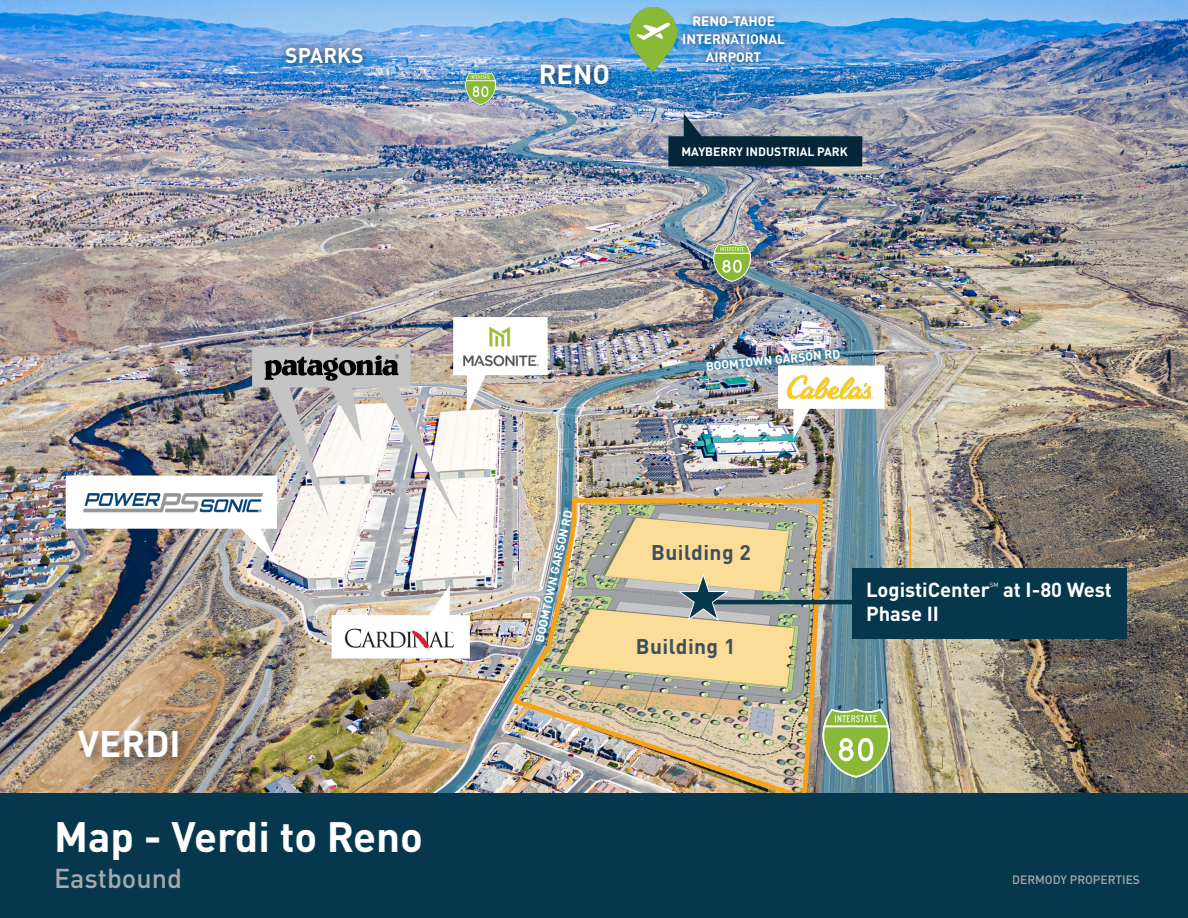
<style>
.page{position:relative;width:1188px;height:918px;background:#fff}
.page>*{position:absolute;margin:0;border:0;box-sizing:border-box;transform-origin:0 0}
.H1_-_Title{font:700 42px "DINOT";color:#fff}
.t1{font:700 36.6px "DINOT";color:#fff}
.t2{font:700 27.15px "DINOT";color:#fff}
.H2_-_Subhead{font:500 27px "DINOT";color:#a6a9ab}
.t3{font:700 21.15px "DINOT";color:#fff}
.t4{font:700 21px "DINOT";letter-spacing:.02em;color:#3d4f60}
.H1_-_Title-2{font:700 20.1px "DINOT";color:#fff}
.t5{font:700 13.65px "DINOT";color:#fff}
.t6{font:700 12px "DINOT";color:#fff}
.t7{font:500 12px "DINOT";color:#a6a9ab}
.H1_-_Title-3{font:6.15px "DINOT";color:#fff}
</style>
<div class="page">
<img style="left:0;top:0;width:1188px;height:794px">
<img style="left:629px;top:8px;width:48px;height:63px">
<img style="left:393px;top:79px;width:510px;height:715px">
<svg style="left:668px;top:113px;width:194px;height:53px;background:#485e6e"></svg>
<div style="left:676px;top:8px;width:116px;height:61px;background:#231f20;opacity:.68"></div>
<img style="left:851px;top:709px;width:38px;height:69px">
<img style="left:714px;top:243px;width:36px;height:38px">
<img style="left:465px;top:73px;width:31px;height:31px">
<div style="left:533px;top:56px;width:83px;height:36px;background:#231f20;opacity:.68"></div>
<div style="left:76px;top:727px;width:114px;height:43px;background:#231f20;opacity:.47"></div>
<div style="left:278px;top:40px;width:93px;height:31px;background:#231f20;opacity:.68"></div>
<img style="left:66px;top:317px;width:482px;height:249px">
<hr style="left:910px;top:507px;width:1px;height:61px;background:#f6a31a">
<img style="left:364px;top:345px;width:487px;height:449px">
<img style="left:83px;top:493px;width:180px;height:21px">
<img style="left:456px;top:326px;width:89px;height:42px">
<img style="left:332px;top:585px;width:138px;height:74px">
<img style="left:345px;top:628px;width:117px;height:25px">
<img style="left:778px;top:365px;width:107px;height:74px">
<img style="left:782px;top:369px;width:107px;height:48px">
<div style="left:0;top:794px;width:1188px;height:124px;background:#07374c"></div>
<hr style="left:696px;top:600px;width:159px;height:4px;background:#07374c">
<svg style="left:679px;top:574px;width:50px;height:47px;background:#989f94"></svg>
<div style="left:852px;top:568px;width:275px;height:71px;background:#07374c"></div>
<p class="t3" style="left:285px;top:41px;width:80px">SPARKS</p>
<p class="t1" style="left:78px;top:720px;width:104px">VERDI</p>
<p class="t2" style="left:539px;top:56px;width:73px">RENO</p>
<p class="t5" style="left:692px;top:12px;width:84px">RENO-TAHOE</p>
<p class="t5" style="left:682px;top:30px;width:104px">INTERNATIONAL</p>
<p class="t5" style="left:706px;top:48px;width:57px">AIRPORT</p>
<p class="t6" style="left:681px;top:144px;width:168px">MAYBERRY INDUSTRIAL PARK</p>
<p class="t6" style="left:531px;top:640px;width:137px;rotate:-77deg">BOOMTOWN GARSON RD</p>
<p class="t6" style="left:705px;top:359px;width:137px;rotate:-6deg">BOOMTOWN GARSON RD</p>
<p class="t4" style="left:651px;top:538px;width:101px">Building 2</p>
<p class="t4" style="left:636px;top:633px;width:101px">Building 1</p>
<p class="H1_-_Title-2" style="left:866px;top:577px;width:125px">LogistiCenter</p>
<p class="H1_-_Title-3" style="left:990px;top:581px;width:10px">SM</p>
<p class="H1_-_Title-2" style="left:1003px;top:577px;width:110px">at I-80 West</p>
<p class="H1_-_Title-2" style="left:866px;top:601px;width:74px">Phase II</p>
<p class="H1_-_Title" style="left:54px;top:809px;width:371px">Map - Verdi to Reno</p>
<p class="H2_-_Subhead" style="left:54px;top:861px;width:130px">Eastbound</p>
<p class="t7" style="left:1012px;top:872px;width:129px">DERMODY PROPERTIES</p>
</div>
